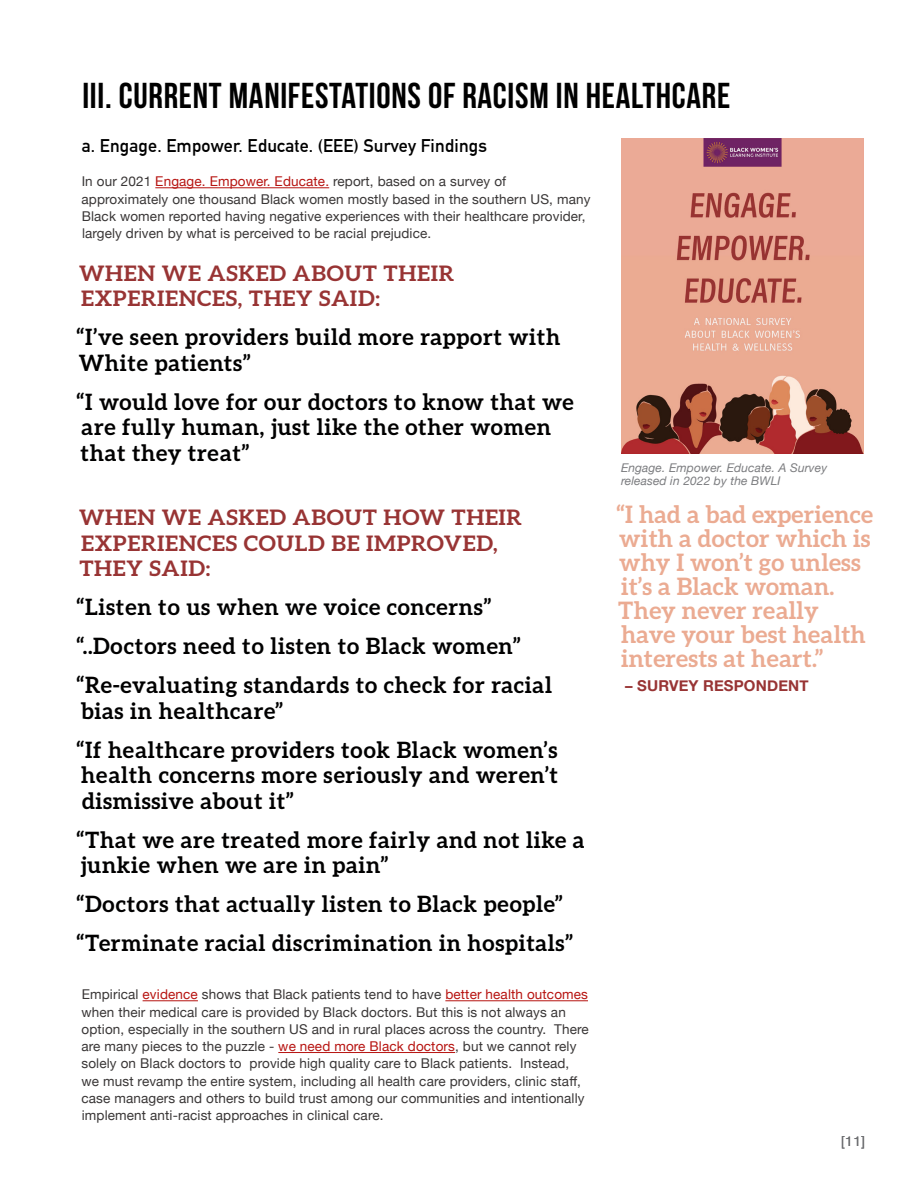
<style>
.page{position:relative;width:918px;height:1188px;background:#fff}
.page>*{position:absolute;margin:0;border:0;box-sizing:border-box;transform-origin:0 0}
.t1{font:700 36px "Bebas Neue";letter-spacing:.02em;color:#000}
.t2{font:700 24px/24px "Aleo";letter-spacing:.01em;color:#ebab92}
.t3{font:700 22.5px/25.5px "Aleo";letter-spacing:.03em;color:#010000}
.t4{font:700 21.3px/25.5px "Aleo";letter-spacing:.03em;color:#983434;scale:1.05 1}
.t5{font:700 18px "DIN Alternate";letter-spacing:.01em;color:#000}
.t6{font:700 15px "Helvetica Neue";letter-spacing:.01em;color:#983434}
.t7{font:13.5px/17.2px "Helvetica Neue";letter-spacing:.01em;color:#393636}
.t8{font:13.5px "Helvetica Neue";color:#6d6e71}
.t9{font:italic 12px/13.5px "Helvetica Neue";letter-spacing:.01em;color:#7b7c7f}
.s1{color:#b71411}
</style>
<div class="page">
<img style="left:621px;top:138px;width:243px;height:316px">
<hr style="left:155px;top:187px;width:174px;height:1px;background:#b71411">
<hr style="left:143px;top:1000px;width:55px;height:1px;background:#b71411">
<hr style="left:445px;top:1000px;width:143px;height:1px;background:#b71411">
<hr style="left:278px;top:1052px;width:177px;height:1px;background:#b71411">
<h1 class="t1" style="left:82px;top:76px;width:649px">III. CURRENT MANIFESTATIONS OF RACISM IN HEALTHCARE</h1>
<h3 class="t5" style="left:82px;top:132px;width:407px">a. Engage. Empower. Educate. (EEE) Survey Findings</h3>
<p class="t7" style="left:81px;top:174px;width:511px">In our 2021 <span class="s1">Engage. Empower. Educate.</span> report, based on a survey of approximately one thousand Black women mostly based in the southern US, many Black women reported having negative experiences with their healthcare provider, largely driven by what is perceived to be racial prejudice.</p>
<h3 class="t4" style="left:79px;top:260px;width:359px">WHEN WE ASKED ABOUT THEIR<br>EXPERIENCES, THEY SAID:</h3>
<h3 class="t3" style="left:77px;top:324px;width:485px">“I’ve seen providers build more rapport with<br>White patients”</h3>
<h3 class="t3" style="left:77px;top:389px;width:499px">“I would love for our doctors to know that we are fully human, just like the other women that they treat”</h3>
<h3 class="t4" style="left:79px;top:505px;width:423px">WHEN WE ASKED ABOUT HOW THEIR<br>EXPERIENCES COULD BE IMPROVED,<br>THEY SAID:</h3>
<h3 class="t3" style="left:77px;top:587px;width:477px;line-height:39px">“Listen to us when we voice concerns” “..Doctors need to listen to Black women” “Re-evaluating standards to check for racial</h3>
<h3 class="t3" style="left:77px;top:691px;width:482px;line-height:39px">bias in healthcare”<br>“If healthcare providers took Black women’s</h3>
<h3 class="t3" style="left:81px;top:762px;width:478px">health concerns more seriously and weren’t dismissive about it”</h3>
<h3 class="t3" style="left:77px;top:827px;width:510px">“That we are treated more fairly and not like a junkie when we are in pain”</h3>
<h3 class="t3" style="left:77px;top:884px;width:498px;line-height:39px">“Doctors that actually listen to Black people” “Terminate racial discrimination in hospitals”</h3>
<p class="t7" style="left:81px;top:987px;width:509px">Empirical <span class="s1">evidence</span> shows that Black patients tend to have <span class="s1">better health outcomes </span>when their medical care is provided by Black doctors. But this is not always an option, especially in the southern US and in rural places across the country. There are many pieces to the puzzle - <span class="s1">we need more Black doctors</span>, but we cannot rely solely on Black doctors to provide high quality care to Black patients. Instead, we must revamp the entire system, including all health care providers, clinic staff, case managers and others to build trust among our communities and intentionally implement anti-racist approaches in clinical care.</p>
<p class="t9" style="left:621px;top:462px;width:208px">Engage. Empower. Educate. A Survey released in 2022 by the BWLI</p>
<h2 class="t2" style="left:617px;top:502px;width:258px">“I had a bad experience with a doctor which is why I won’t go unless it’s a Black woman.<br>They never really have your best health interests at heart.”</h2>
<p class="t6" style="left:625px;top:674px;width:185px">– SURVEY RESPONDENT</p>
<p class="t8" style="left:841px;top:1132px;width:26px">[11]</p>
</div>
